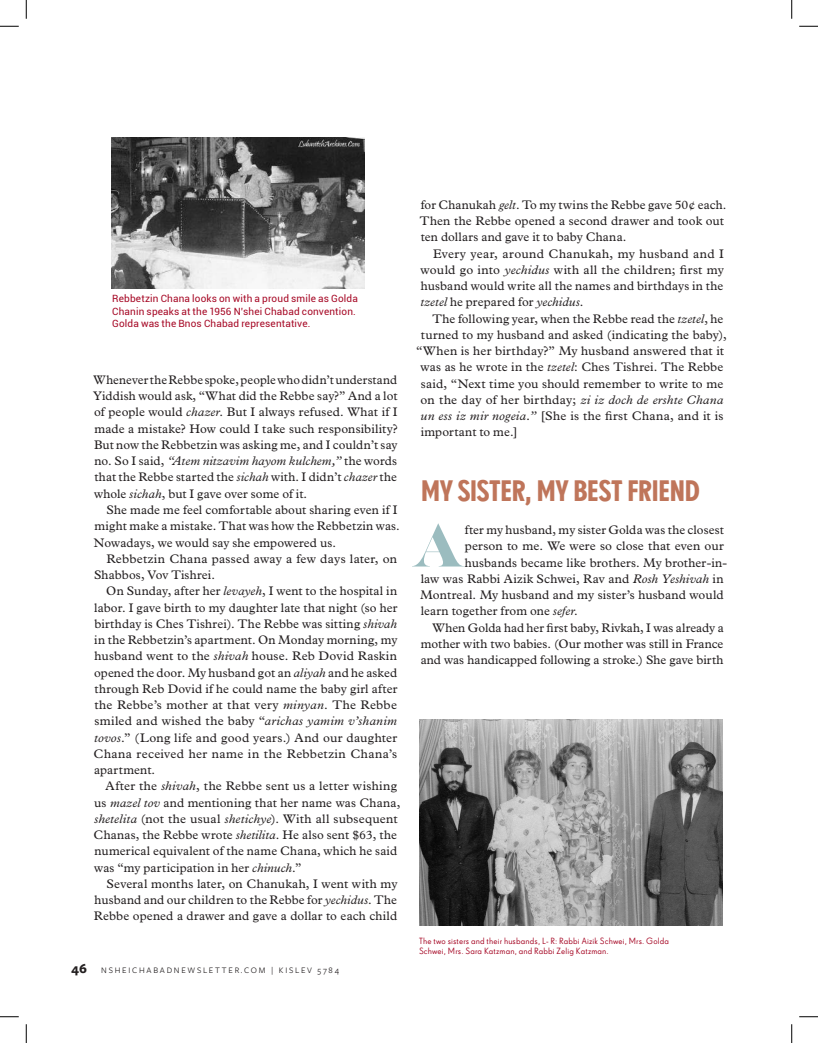
<style>
.page{position:relative;width:818px;height:1043px;background:#fff}
.page>*{position:absolute;margin:0;border:0;box-sizing:border-box;transform-origin:0 0}
.t1{font:58.88px "Lust";color:#9bbcbf}
.t2{font:28.75px "Super Grotesk A Cd Med LF";letter-spacing:-.005em;color:#bf755a}
.t3{font:700 13.75px "Freight Sans Pro";color:#231f20}
.t4{font:12.5px/16.2px "Plantin MT Pro";letter-spacing:.01em;color:#231f20;text-align:justify}
.t5{font:10px/12.5px "Roboto";letter-spacing:.015em;color:#a60825}
.t6{font:8.75px/10px "Super Grotesk A Rg LF";letter-spacing:.015em;color:#a60825}
.t7{font:8.75px "Freight Sans Pro";letter-spacing:.2em;color:#231f20}
.s1{font-style:italic}
</style>
<div class="page">
<img style="left:112px;top:137px;width:252px;height:151px">
<img style="left:419px;top:720px;width:303px;height:205px">
<svg style="left:0;top:25px;width:19px;height:2px"></svg>
<svg style="left:799px;top:25px;width:19px;height:2px"></svg>
<svg style="left:0;top:1016px;width:19px;height:1px"></svg>
<svg style="left:799px;top:1016px;width:19px;height:1px"></svg>
<svg style="left:25px;top:0;width:2px;height:19px"></svg>
<svg style="left:25px;top:1024px;width:2px;height:18px"></svg>
<svg style="left:791px;top:0;width:1px;height:19px"></svg>
<svg style="left:791px;top:1024px;width:1px;height:18px"></svg>
<p class="t5" style="left:112px;top:292px;width:247px">Rebbetzin Chana looks on with a proud smile as Golda<br>Chanin speaks at the 1956 N’shei Chabad convention.<br>Golda was the Bnos Chabad representative.</p>
<p class="t4" style="left:93px;top:371px;width:306px">Whenever the Rebbe spoke, people who didn’t understand Yiddish would ask, “What did the Rebbe say?” And a lot of people would <span class="s1">chazer</span>. But I always refused. What if I made a mistake? How could I take such responsibility?<br>But now the Rebbetzin was asking me, and I couldn’t say no. So I said, <span class="s1">“Atem nitzavim hayom kulchem,”</span> the words that the Rebbe started the <span class="s1">sichah</span> with. I didn’t <span class="s1">chazer</span> the whole <span class="s1">sichah</span>, but I gave over some of it.</p>
<p class="t4" style="left:94px;top:501px;width:307px;text-align:left;text-indent:13px">She made me feel comfortable about sharing even if I might make a mistake. That was how the Rebbetzin was.<br>Nowadays, we would say she empowered us.</p>
<p class="t4" style="left:94px;top:550px;width:305px;text-indent:12px">Rebbetzin Chana passed away a few days later, on<br>Shabbos, Vov Tishrei.</p>
<p class="t4" style="left:94px;top:583px;width:305px;text-indent:13px">On Sunday, after her <span class="s1">levayeh</span>, I went to the hospital in labor. I gave birth to my daughter late that night (so her birthday is Ches Tishrei). The Rebbe was sitting <span class="s1">shivah </span>in the Rebbetzin’s apartment. On Monday morning, my husband went to the <span class="s1">shivah</span> house. Reb Dovid Raskin opened the door. My husband got an <span class="s1">aliyah</span> and he asked through Reb Dovid if he could name the baby girl after the Rebbe’s mother at that very <span class="s1">minyan</span>. The Rebbe smiled and wished the baby “<span class="s1">arichas yamim v’shanim tovos</span>.” (Long life and good years.) And our daughter Chana received her name in the Rebbetzin Chana’s apartment.</p>
<p class="t4" style="left:94px;top:778px;width:308px;text-align:left;text-indent:12px">After the <span class="s1">shivah</span>, the Rebbe sent us a letter wishing us <span class="s1">mazel tov</span> and mentioning that her name was Chana, <span class="s1">shetelita</span> (not the usual <span class="s1">shetichye</span>). With all subsequent Chanas, the Rebbe wrote <span class="s1">shetilita</span>. He also sent $63, the numerical equivalent of the name Chana, which he said was “my participation in her <span class="s1">chinuch</span>.”</p>
<p class="t4" style="left:94px;top:875px;width:305px;text-indent:13px">Several months later, on Chanukah, I went with my husband and our children to the Rebbe for <span class="s1">yechidus</span>. The Rebbe opened a drawer and gave a dollar to each child</p>
<p class="t3" style="left:71px;top:959px;width:17px">46</p>
<p class="t7" style="left:101px;top:964px;width:239px">NSHEICHABADNEWSLETTER.COM | KISLEV 5784</p>
<p class="t4" style="left:420px;top:196px;width:308px;text-align:left">for Chanukah <span class="s1">gelt</span>. To my twins the Rebbe gave 50¢ each.<br>Then the Rebbe opened a second drawer and took out ten dollars and gave it to baby Chana.</p>
<p class="t4" style="left:420px;top:245px;width:305px;text-indent:12px">Every year, around Chanukah, my husband and I would go into <span class="s1">yechidus</span> with all the children; first my husband would write all the names and birthdays in the <span class="s1">tzetel</span> he prepared for <span class="s1">yechidus</span>.</p>
<p class="t4" style="left:432px;top:310px;width:292px">The following year, when the Rebbe read the <span class="s1">tzetel</span>, he</p>
<p class="t4" style="left:421px;top:326px;width:307px">turned to my husband and asked (indicating the baby),</p>
<p class="t4" style="left:416px;top:343px;width:309px">“When is her birthday?” My husband answered that it</p>
<p class="t4" style="left:420px;top:359px;width:304px">was as he wrote in the <span class="s1">tzetel</span>: Ches Tishrei. The Rebbe</p>
<p class="t4" style="left:421px;top:375px;width:304px">said, “Next time you should remember to write to me</p>
<p class="t4" style="left:420px;top:391px;width:304px">on the day of her birthday; <span class="s1">zi iz doch de ershte Chana</span></p>
<p class="t4" style="left:420px;top:408px;width:304px"><span class="s1">un ess iz mir nogeia.”</span> [She is the first Chana, and it is</p>
<p class="t4" style="left:420px;top:424px;width:99px">important to me.]</p>
<h2 class="t2" style="left:421px;top:474px;width:280px">MY SISTER, MY BEST FRIEND</h2>
<h1 class="t1" style="left:411px;top:510px;width:54px">A</h1>
<p class="t4" style="left:464px;top:521px;width:261px">fter my husband, my sister Golda was the closest</p>
<p class="t4" style="left:465px;top:538px;width:260px">person to me. We were so close that even our</p>
<p class="t4" style="left:465px;top:554px;width:264px">husbands became like brothers. My brother-in-</p>
<p class="t4" style="left:420px;top:570px;width:304px">law was Rabbi Aizik Schwei, Rav and <span class="s1">Rosh Yeshivah</span> in</p>
<p class="t4" style="left:420px;top:586px;width:305px">Montreal. My husband and my sister’s husband would</p>
<p class="t4" style="left:420px;top:603px;width:159px">learn together from one <span class="s1">sefer</span>.</p>
<p class="t4" style="left:432px;top:619px;width:293px">When Golda had her first baby, Rivkah, I was already a</p>
<p class="t4" style="left:421px;top:635px;width:304px">mother with two babies. (Our mother was still in France</p>
<p class="t4" style="left:420px;top:651px;width:304px">and was handicapped following a stroke.) She gave birth</p>
<p class="t6" style="left:419px;top:935px;width:251px">The two sisters and their husbands, L- R: Rabbi Aizik Schwei, Mrs. Golda<br>Schwei, Mrs. Sara Katzman, and Rabbi Zelig Katzman.</p>
</div>
